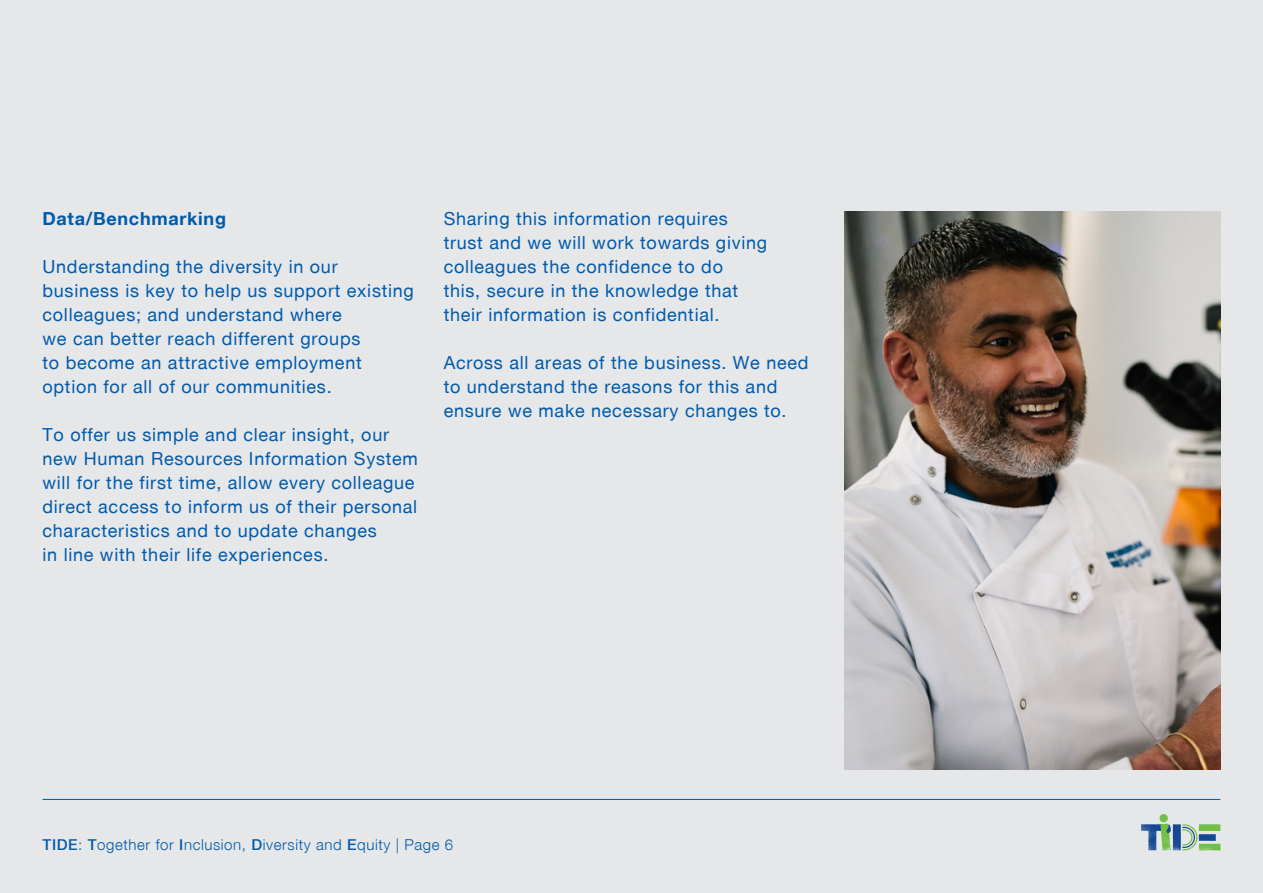
<style>
.page{position:relative;width:1263px;height:893px;background:#e6e7e9}
.page>*{position:absolute;margin:0;border:0;box-sizing:border-box;transform-origin:0 0}
.t1{font:18px/24px "Helvetica Neue Roman WHAM";letter-spacing:.04em;color:#015aaa}
.t2{font:18px "Helvetica Neue Bold WHAM";letter-spacing:.04em;color:#015aaa}
.t3{font:15px "Helvetica Neue Light WHAM";letter-spacing:.04em;color:#015aaa}
.s1{font-family:"Helvetica Neue Medium WHAM"}
</style>
<div class="page">
<hr style="left:43px;top:799px;width:1177px;height:1px;background:#015aaa">
<svg style="left:1141px;top:814px;width:79px;height:37px"></svg>
<img style="left:845px;top:212px;width:375px;height:558px">
<p class="t2" style="left:43px;top:207px;width:185px">Data/Benchmarking</p>
<p class="t1" style="left:43px;top:254px;width:373px">Understanding the diversity in our business is key to help us support existing colleagues; and understand where<br>we can better reach different groups<br>to become an attractive employment option for all of our communities.</p>
<p class="t1" style="left:43px;top:422px;width:377px">To offer us simple and clear insight, our new Human Resources Information System will for the first time, allow every colleague direct access to inform us of their personal characteristics and to update changes<br>in line with their life experiences.</p>
<p class="t1" style="left:444px;top:206px;width:325px">Sharing this information requires trust and we will work towards giving colleagues the confidence to do<br>this, secure in the knowledge that their information is confidential.</p>
<p class="t1" style="left:444px;top:350px;width:366px">Across all areas of the business. We need to understand the reasons for this and ensure we make necessary changes to.</p>
<p class="t3" style="left:43px;top:836px;width:412px"><span class="s1">TIDE</span>: <span class="s1">T</span>ogether for <span class="s1">I</span>nclusion, <span class="s1">D</span>iversity and <span class="s1">E</span>quity | Page 6</p>
</div>
